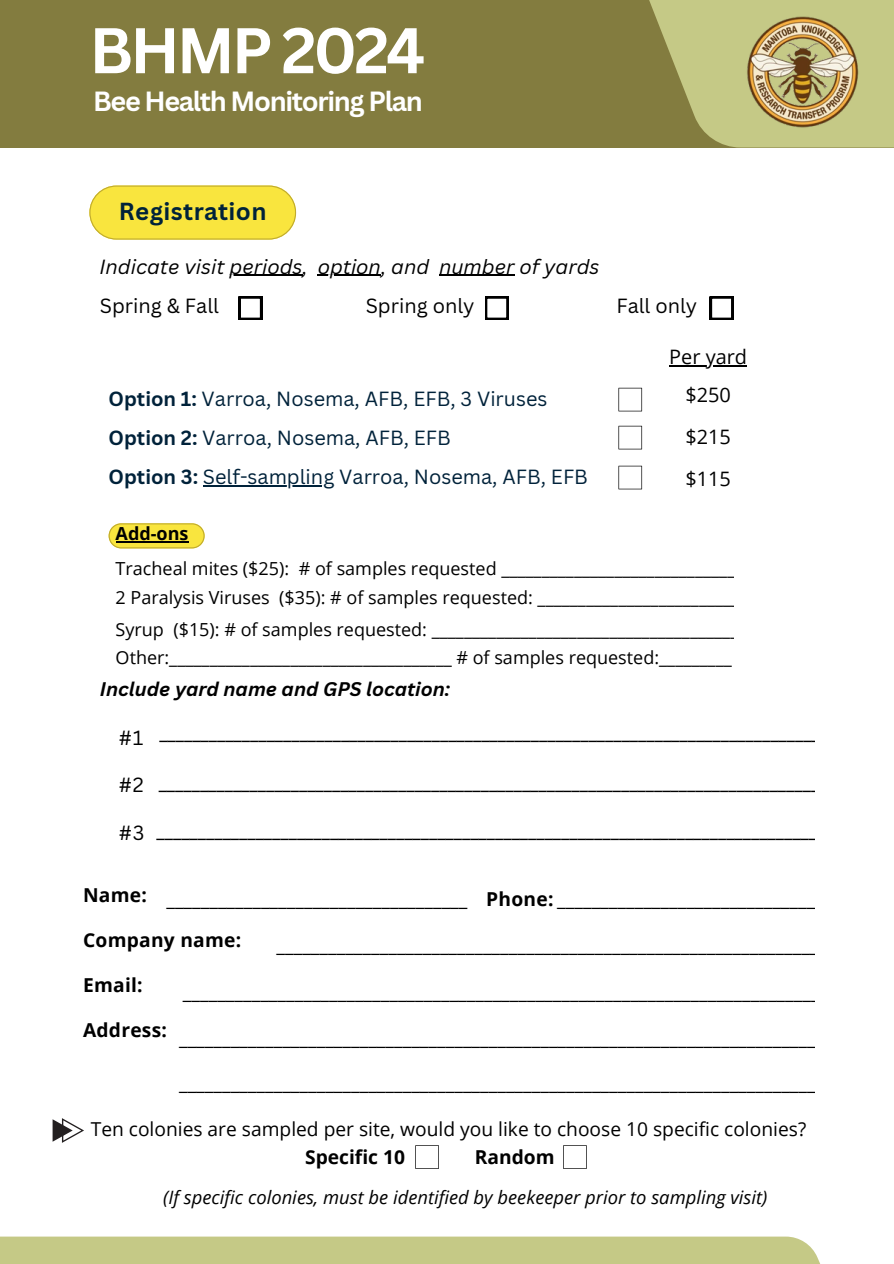
<style>
.page{position:relative;width:894px;height:1264px;background:#fff}
.page>*{position:absolute;margin:0;border:0;box-sizing:border-box;transform-origin:0 0}
.t1{font:700 63px "Canva Sans";letter-spacing:-.05em;color:#fff}
.t2{font:700 27px "Canva Sans";letter-spacing:-.05em;color:#fff}
.t3{font:700 24px "Canva Sans";letter-spacing:.015em;color:#00223a}
.t4{font:19.95px "Canva Sans";color:#00223a}
.t5{font:italic 19.95px "Canva Sans";color:#000}
.t6{font:19.95px "Canva Sans";color:#000}
.t7{font:19.95px "Open Sans";color:#000}
.t8{font:19.2px "Open Sans";color:#000}
.t9{font:19.2px "Canva Sans";color:#000}
.t10{font:700 19.2px "Open Sans";letter-spacing:.015em;color:#000}
.t11{font:italic 700 19.2px "Canva Sans";color:#000}
.t12{font:italic 18.45px "Open Sans";color:#000}
.t13{font:18px "Open Sans";color:#000}
.t14{font:700 18px "Open Sans";color:#000}
.s1{font-weight:700}
</style>
<div class="page">
<svg style="left:89px;top:185px;width:207px;height:54px;background:#f7e448"></svg>
<div style="left:0;top:1236px;width:834px;height:27px;background:#c5c986"></div>
<svg style="left:239px;top:296px;width:23px;height:24px"></svg>
<svg style="left:485px;top:296px;width:23px;height:24px"></svg>
<svg style="left:709px;top:296px;width:24px;height:24px"></svg>
<hr style="left:203px;top:485px;width:131px;height:2px;background:#00223a">
<svg style="left:618px;top:388px;width:24px;height:23px"></svg>
<svg style="left:618px;top:426px;width:24px;height:23px"></svg>
<svg style="left:618px;top:466px;width:24px;height:23px"></svg>
<hr style="left:229px;top:275px;width:73px;height:1px;background:#000">
<hr style="left:317px;top:275px;width:64px;height:1px;background:#000">
<hr style="left:439px;top:275px;width:75px;height:1px;background:#000">
<hr style="left:669px;top:365px;width:78px;height:1px;background:#000">
<svg style="left:415px;top:1145px;width:24px;height:23px"></svg>
<svg style="left:563px;top:1145px;width:23px;height:23px"></svg>
<svg style="left:53px;top:1118px;width:31px;height:24px"></svg>
<div style="left:0;top:0;width:893px;height:147px;background:#837c3f"></div>
<svg style="left:649px;top:0;width:244px;height:147px;fill:#c5c986"></svg>
<img style="left:729px;top:0;width:149px;height:143px">
<svg style="left:109px;top:523px;width:95px;height:25px;background:#ecd943"></svg>
<hr style="left:116px;top:541px;width:72px;height:1px;background:#000">
<p class="t1" style="left:89px;top:6px;width:337px">BHMP 2024</p>
<p class="t2" style="left:93px;top:82px;width:331px">Bee Health Monitoring Plan</p>
<p class="t3" style="left:119px;top:194px;width:149px">Registration</p>
<p class="t5" style="left:99px;top:252px;width:210px">Indicate visit periods,</p>
<p class="t5" style="left:317px;top:252px;width:283px">option, and number of yards</p>
<p class="t6" style="left:100px;top:291px;width:121px">Spring &amp; Fall</p>
<p class="t6" style="left:365px;top:291px;width:110px">Spring only</p>
<p class="t6" style="left:616px;top:291px;width:82px">Fall only</p>
<p class="t4" style="left:109px;top:384px;width:440px"><span class="s1">Option 1:</span> Varroa, Nosema, AFB, EFB, 3 Viruses</p>
<p class="t4" style="left:109px;top:424px;width:344px"><span class="s1">Option 2:</span> Varroa, Nosema, AFB, EFB</p>
<p class="t4" style="left:109px;top:463px;width:481px"><span class="s1">Option 3:</span> Self-sampling Varroa, Nosema, AFB, EFB</p>
<p class="t14" style="left:116px;top:521px;width:74px">Add-ons</p>
<p class="t7" style="left:669px;top:343px;width:79px">Per yard</p>
<p class="t7" style="left:685px;top:381px;width:47px">$250</p>
<p class="t7" style="left:685px;top:422px;width:47px">$215</p>
<p class="t7" style="left:685px;top:464px;width:47px">$115</p>
<p class="t13" style="left:116px;top:556px;width:629px">Tracheal mites ($25): # of samples requested ______________________________</p>
<h4 class="t13" style="left:116px;top:585px;width:625px">2 Paralysis Viruses ($35): # of samples requested: _________________________</h4>
<h4 class="t13" style="left:116px;top:616px;width:632px">Syrup ($15): # of samples requested: _______________________________________</h4>
<p class="t13" style="left:116px;top:644px;width:617px">Other:___________________________________ # of samples requested:_________</p>
<p class="t11" style="left:100px;top:675px;width:351px">Include yard name and GPS location:</p>
<p class="t6" style="left:119px;top:723px;width:26px">#1</p>
<p class="t6" style="left:119px;top:771px;width:26px">#2</p>
<h4 class="t6" style="left:119px;top:818px;width:27px">#3</h4>
<p class="t9" style="left:159px;top:719px;width:661px">________________________________________________________________________________</p>
<p class="t9" style="left:159px;top:769px;width:661px">________________________________________________________________________________</p>
<h1 class="t9" style="left:157px;top:817px;width:670px">_________________________________________________________________________________</h1>
<h2 class="t10" style="left:83px;top:881px;width:65px">Name:</h2>
<h2 class="t10" style="left:83px;top:926px;width:160px">Company name:</h2>
<h2 class="t10" style="left:83px;top:971px;width:61px">Email:</h2>
<h2 class="t10" style="left:83px;top:1016px;width:85px">Address:</h2>
<h3 class="t8" style="left:486px;top:885px;width:339px"><span class="s1">Phone:</span> _______________________________</h3>
<h3 class="t8" style="left:166px;top:885px;width:302px">___________________________________</h3>
<p class="t8" style="left:276px;top:931px;width:560px">_________________________________________________________________</p>
<p class="t8" style="left:183px;top:978px;width:638px">__________________________________________________________________________</p>
<p class="t8" style="left:179px;top:1024px;width:663px">_____________________________________________________________________________</p>
<p class="t8" style="left:179px;top:1069px;width:646px">___________________________________________________________________________</p>
<p class="t8" style="left:91px;top:1115px;width:716px">Ten colonies are sampled per site, would you like to choose 10 specific colonies?</p>
<h4 class="t10" style="left:305px;top:1143px;width:101px">Specific 10</h4>
<h4 class="t10" style="left:474px;top:1143px;width:81px">Random</h4>
<p class="t12" style="left:163px;top:1183px;width:605px">(If specific colonies, must be identified by beekeeper prior to sampling visit)</p>
</div>
